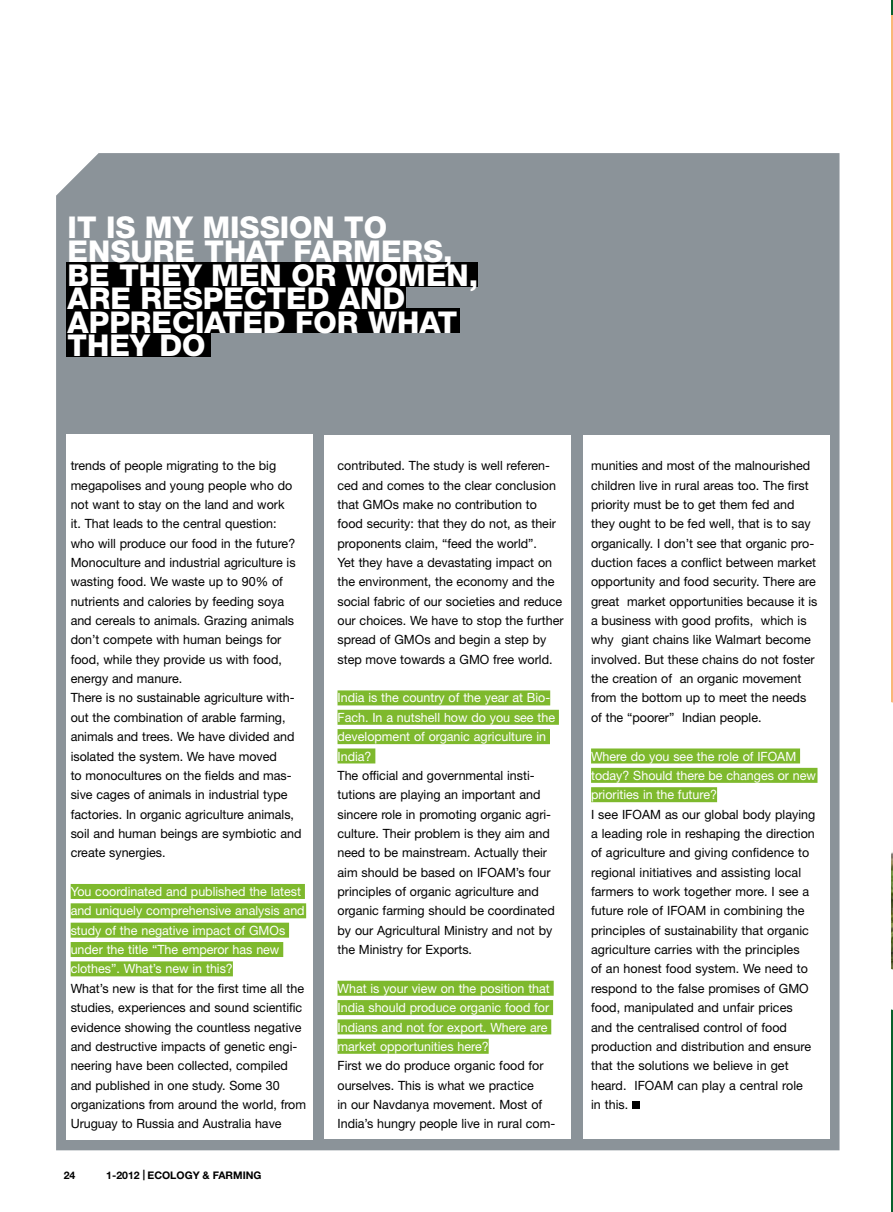
<style>
.page{position:relative;width:893px;height:1212px;background:#fff}
.page>*{position:absolute;margin:0;border:0;box-sizing:border-box;transform-origin:0 0}
.t1{font:800 30px/23.5px "Helvetica Neue LT Std";color:#fff}
.t2{font:12.75px/19.4px "Helvetica Neue LT Std";color:#000}
.t3{font:12.75px/19.4px "Helvetica Neue LT Std";color:#fff}
.t4{font:700 10.5px "Helvetica Neue LT Std";color:#000}
.s1{font-weight:900}
</style>
<div class="page">
<hr style="left:892px;top:0;width:1px;height:832px;background:#f9b877">
<img style="left:892px;top:774px;width:1px;height:96px">
<svg style="left:892px;top:702px;width:1px;height:72px"></svg>
<svg style="left:892px;top:0;width:1px;height:14px"></svg>
<svg style="left:892px;top:870px;width:1px;height:342px"></svg>
<div style="left:56px;top:153px;width:783px;height:997px;background:#8b9399"></div>
<div style="left:66px;top:435px;width:246px;height:705px;background:#fff"></div>
<div style="left:584px;top:435px;width:246px;height:703px;background:#fff"></div>
<div style="left:324px;top:435px;width:246px;height:703px;background:#fff"></div>
<div style="left:71px;top:884px;width:234px;height:15px;background:#7eb92d"></div>
<div style="left:71px;top:903px;width:235px;height:15px;background:#7eb92d"></div>
<div style="left:71px;top:923px;width:218px;height:15px;background:#7eb92d"></div>
<div style="left:71px;top:942px;width:212px;height:15px;background:#7eb92d"></div>
<div style="left:71px;top:961px;width:162px;height:15px;background:#7eb92d"></div>
<div style="left:591px;top:748px;width:209px;height:15px;background:#7eb92d"></div>
<div style="left:591px;top:768px;width:226px;height:15px;background:#7eb92d"></div>
<div style="left:591px;top:787px;width:126px;height:15px;background:#7eb92d"></div>
<div style="left:632px;top:1101px;width:8px;height:8px;background:#000"></div>
<div style="left:338px;top:690px;width:212px;height:15px;background:#7eb92d"></div>
<div style="left:338px;top:710px;width:221px;height:15px;background:#7eb92d"></div>
<div style="left:338px;top:729px;width:212px;height:15px;background:#7eb92d"></div>
<div style="left:338px;top:748px;width:37px;height:15px;background:#7eb92d"></div>
<div style="left:338px;top:981px;width:216px;height:15px;background:#7eb92d"></div>
<div style="left:338px;top:1000px;width:215px;height:15px;background:#7eb92d"></div>
<div style="left:338px;top:1019px;width:213px;height:15px;background:#7eb92d"></div>
<div style="left:338px;top:1039px;width:151px;height:15px;background:#7eb92d"></div>
<div style="left:66px;top:263px;width:411px;height:24px;background:#000"></div>
<div style="left:66px;top:287px;width:339px;height:24px;background:#000"></div>
<div style="left:66px;top:308px;width:393px;height:25px;background:#000"></div>
<div style="left:66px;top:333px;width:144px;height:24px;background:#000"></div>
<h1 class="t1" style="left:68px;top:216px;width:154px">IT IS MY MISSIO</h1>
<h1 class="t1" style="left:68px;top:216px;width:316px;text-indent:245px">N TO<br>ENSURE THAT FARM</h1>
<h1 class="t1" style="left:68px;top:239px;width:412px;text-indent:313px">ERS,<br>BE THEY MEN OR WOMEN,<br>ARE RESPECTED AND<br>APPRECIATED FOR</h1>
<h1 class="t1" style="left:368px;top:310px;width:91px">WHAT</h1>
<h1 class="t1" style="left:68px;top:334px;width:135px">THEY DO</h1>
<p class="t2" style="left:71px;top:456px;width:232px">trends of people migrating to the big megapolises and young people who do not want to stay on the land and work<br>it. That leads to the central question: who will produce our food in the future?<br>Monoculture and industrial agriculture is wasting food. We waste up to 90% of nutrients and calories by feeding soya and cereals to animals. Grazing animals don’t compete with human beings for food, while they provide us with food, energy and manure.<br>There is no sustainable agriculture with&shy;out the combination of arable farming, animals and trees. We have divided and isolated the system. We have moved<br>to monocultures on the fields and mas&shy;sive cages of animals in industrial type factories. In organic agriculture animals, soil and human beings are symbiotic and create synergies.</p>
<p class="t3" style="left:71px;top:882px;width:236px">You coordinated and published the latest and uniquely comprehensive analysis and study of the negative impact of GMOs under the title “The emperor has new clothes”. What’s new in this?</p>
<p class="t2" style="left:71px;top:978px;width:237px">What’s new is that for the first time all the studies, experiences and sound scientific evidence showing the countless negative and destructive impacts of genetic engi&shy;neering have been collected, compiled and published in one study. Some 30 organizations from around the world, from Uruguay to Russia and Australia have</p>
<p class="t4" style="left:64px;top:1169px;width:13px">24</p>
<p class="t4" style="left:106px;top:1169px;width:157px">1-2012 <span class="s1">|</span> ECOLOGY &amp; FARMING</p>
<p class="t2" style="left:338px;top:456px;width:227px">contributed. The study is well referen&shy;ced and comes to the clear conclusion that GMOs make no contribution to food security: that they do not, as their proponents claim, “feed the world”.<br>Yet they have a devastating impact on the environment, the economy and the social fabric of our societies and reduce our choices. We have to stop the further spread of GMOs and begin a step by step move towards a GMO free world.</p>
<p class="t3" style="left:338px;top:688px;width:219px">India is the country of the year at Bio-<br>Fach. In a nutshell how do you see the development of organic agriculture in<br>India?</p>
<p class="t2" style="left:338px;top:765px;width:219px">The official and governmental insti&shy;tutions are playing an important and sincere role in promoting organic agri&shy;culture. Their problem is they aim and need to be mainstream. Actually their aim should be based on IFOAM’s four principles of organic agriculture and organic farming should be coordinated by our Agricultural Ministry and not by the Ministry for Exports.</p>
<p class="t3" style="left:338px;top:978px;width:214px">What is your view on the position that India should produce organic food for Indians and not for export. Where are market opportunities here?</p>
<p class="t2" style="left:338px;top:1056px;width:219px">First we do produce organic food for ourselves. This is what we practice<br>in our Navdanya movement. Most of India’s hungry people live in rural com-</p>
<p class="t2" style="left:591px;top:456px;width:228px">munities and most of the malnourished children live in rural areas too. The first priority must be to get them fed and they ought to be fed well, that is to say organically. I don’t see that organic pro&shy;duction faces a conflict between market opportunity and food security. There are great market opportunities because it is a business with good profits, which is why giant chains like Walmart become involved. But these chains do not foster the creation of an organic movement from the bottom up to meet the needs of the “poorer” Indian people.</p>
<p class="t3" style="left:591px;top:746px;width:226px">Where do you see the role of IFOAM today? Should there be changes or new priorities in the future?</p>
<p class="t2" style="left:591px;top:804px;width:226px">I see IFOAM as our global body playing a leading role in reshaping the direction of agriculture and giving confidence to regional initiatives and assisting local farmers to work together more. I see a future role of IFOAM in combining the principles of sustainability that organic agriculture carries with the principles<br>of an honest food system. We need to respond to the false promises of GMO food, manipulated and unfair prices and the centralised control of food production and distribution and ensure that the solutions we believe in get heard. IFOAM can play a central role in this.</p>
</div>
